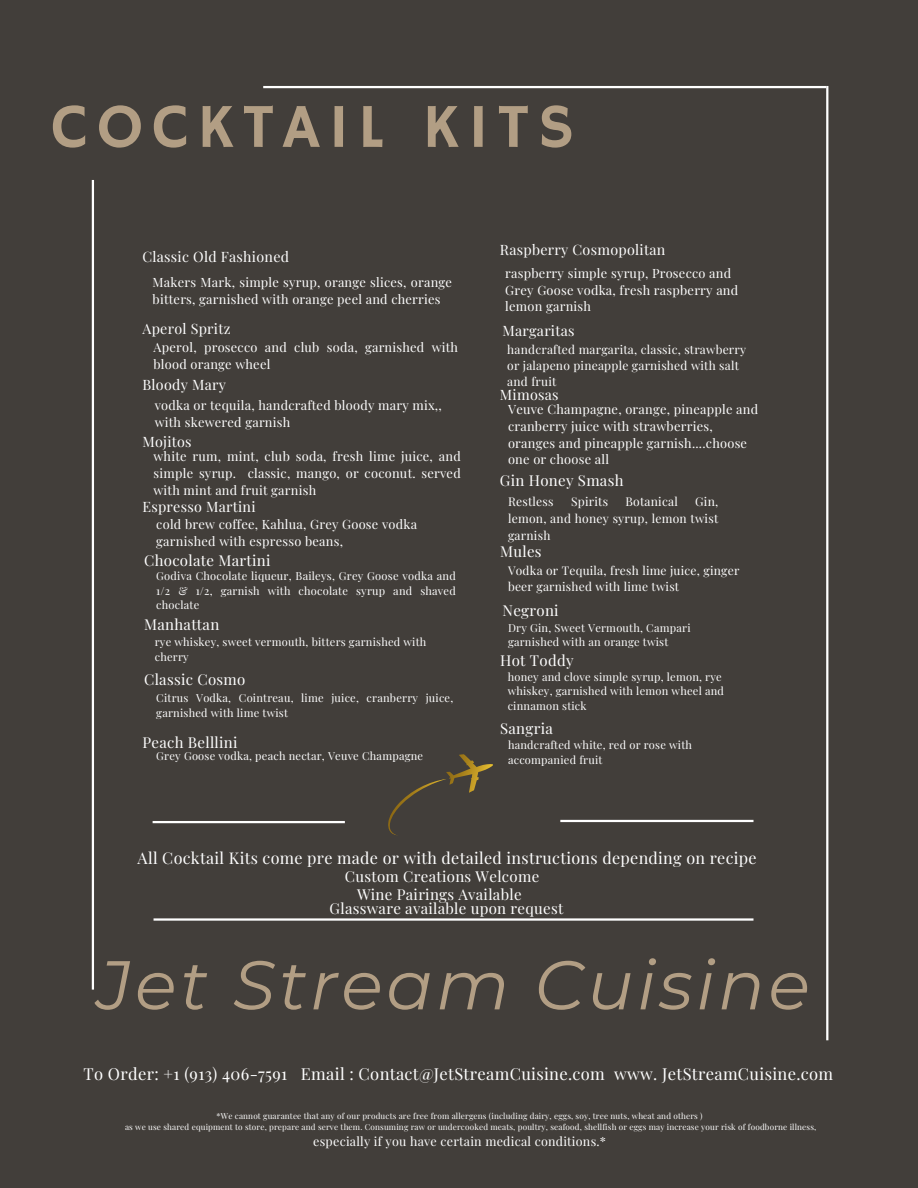
<style>
.page{position:relative;width:918px;height:1188px;background:#423e3a}
.page>*{position:absolute;margin:0;border:0;box-sizing:border-box;transform-origin:0 0}
.t1{font:italic 68.85px "Montserrat";letter-spacing:.05em;color:#b29e84}
.t2{font:62.7px "Hammersmith One";letter-spacing:.14em;color:#b29e84}
.t3{font:16.5px "Playfair Display";letter-spacing:.02em;color:#fff}
.t4{font:16.05px "Playfair Display";letter-spacing:.02em;color:#fff}
.t5{font:15px "Playfair Display";letter-spacing:.02em;color:#fff}
.t6{font:14.25px "Playfair Display";letter-spacing:.02em;color:#fff}
.t7{font:12.75px/16.8px "Playfair Display";letter-spacing:.02em;color:#fff}
.t8{font:12.45px "Playfair Display";letter-spacing:.02em;color:#fff}
.t9{font:12.15px/16.8px "Playfair Display";letter-spacing:.02em;color:#fff;text-align:justify}
.t10{font:12px/15.8px "Playfair Display";letter-spacing:.02em;color:#fff}
.t11{font:11.1px/14.7px "Playfair Display";letter-spacing:.02em;color:#fff}
.t12{font:8.25px "Playfair Display";letter-spacing:.02em;color:#fff}
</style>
<div class="page">
<hr style="left:263px;top:86px;width:563px;height:2px;background:#fff">
<hr style="left:92px;top:180px;width:2px;height:810px;background:#fff">
<hr style="left:153px;top:821px;width:192px;height:2px;background:#fff">
<hr style="left:560px;top:820px;width:194px;height:2px;background:#fff">
<hr style="left:154px;top:918px;width:600px;height:3px;background:#fff">
<hr style="left:826px;top:86px;width:2px;height:954px;background:#fff">
<svg style="left:388px;top:754px;width:105px;height:82px"></svg>
<h4 class="t2" style="left:51px;top:90px;width:525px">COCKTAIL KITS</h4>
<h1 class="t6" style="left:142px;top:247px;width:148px">Classic Old Fashioned</h1>
<h4 class="t6" style="left:500px;top:240px;width:167px">Raspberry Cosmopolitan</h4>
<h5 class="t7" style="left:153px;top:273px;width:301px">Makers Mark, simple syrup, orange slices, orange bitters, garnished with orange peel and cherries</h5>
<h4 class="t7" style="left:505px;top:264px;width:234px">raspberry simple syrup, Prosecco and<br>Grey Goose vodka, fresh raspberry and lemon garnish</h4>
<h4 class="t7" style="left:154px;top:338px;width:306px">Aperol, prosecco and club soda, garnished with blood orange wheel</h4>
<h5 class="t10" style="left:507px;top:342px;width:240px">handcrafted margarita, classic, strawberry or jalapeno pineapple garnished with salt and fruit</h5>
<h5 class="t7" style="left:155px;top:397px;width:289px">vodka or tequila, handcrafted bloody mary mix,, with skewered garnish</h5>
<h4 class="t6" style="left:142px;top:319px;width:90px">Aperol Spritz</h4>
<h5 class="t6" style="left:502px;top:321px;width:74px">Margaritas</h5>
<h5 class="t6" style="left:142px;top:375px;width:85px">Bloody Mary</h5>
<h4 class="t6" style="left:500px;top:385px;width:60px">Mimosas</h4>
<h5 class="t7" style="left:508px;top:400px;width:252px">Veuve Champagne, orange, pineapple and cranberry juice with strawberries, oranges and pineapple garnish....choose</h5>
<h5 class="t6" style="left:142px;top:432px;width:51px">Mojitos</h5>
<h3 class="t7" style="left:154px;top:447px;width:309px">white rum, mint, club soda, fresh lime juice, and</h3>
<h5 class="t7" style="left:508px;top:451px;width:103px">one or choose all</h5>
<h3 class="t7" style="left:154px;top:464px;width:309px">simple syrup. classic, mango, or coconut. served with mint and fruit garnish</h3>
<h5 class="t5" style="left:500px;top:470px;width:125px">Gin Honey Smash</h5>
<h3 class="t9" style="left:508px;top:492px;width:47px">Restless</h3>
<h3 class="t9" style="left:571px;top:492px;width:39px">Spirits</h3>
<h3 class="t9" style="left:625px;top:492px;width:54px">Botanical</h3>
<h3 class="t9" style="left:508px;top:492px;width:212px;text-indent:187px">Gin, lemon, and honey syrup, lemon twist garnish</h3>
<h4 class="t6" style="left:142px;top:497px;width:115px">Espresso Martini</h4>
<h4 class="t7" style="left:156px;top:516px;width:262px">cold brew coffee, Kahlua, Grey Goose vodka garnished with espresso beans,</h4>
<h3 class="t5" style="left:500px;top:540px;width:43px">Mules</h3>
<h6 class="t10" style="left:508px;top:562px;width:233px">Vodka or Tequila, fresh lime juice, ginger beer garnished with lime twist</h6>
<h3 class="t5" style="left:144px;top:550px;width:128px">Chocolate Martini</h3>
<p class="t11" style="left:156px;top:568px;width:301px;text-align:justify">Godiva Chocolate liqueur, Baileys, Grey Goose vodka and 1/2 &amp; 1/2, garnish with chocolate syrup and shaved choclate</p>
<h6 class="t5" style="left:144px;top:614px;width:77px">Manhattan</h6>
<h6 class="t11" style="left:155px;top:634px;width:273px">rye whiskey, sweet vermouth, bitters garnished with cherry</h6>
<h3 class="t5" style="left:144px;top:669px;width:103px">Classic Cosmo</h3>
<h3 class="t11" style="left:156px;top:690px;width:298px">Citrus Vodka, Cointreau, lime juice, cranberry juice, garnished with lime twist</h3>
<h3 class="t5" style="left:142px;top:732px;width:97px">Peach Belllini</h3>
<h3 class="t11" style="left:156px;top:748px;width:268px">Grey Goose vodka, peach nectar, Veuve Champagne</h3>
<h6 class="t5" style="left:503px;top:600px;width:58px">Negroni</h6>
<h3 class="t11" style="left:508px;top:620px;width:184px">Dry Gin, Sweet Vermouth, Campari garnished with an orange twist</h3>
<h6 class="t5" style="left:500px;top:650px;width:75px">Hot Toddy</h6>
<h3 class="t11" style="left:508px;top:669px;width:218px">honey and clove simple syrup, lemon, rye whiskey, garnished with lemon wheel and cinnamon stick</h3>
<h6 class="t5" style="left:500px;top:717px;width:54px">Sangria</h6>
<h3 class="t11" style="left:508px;top:737px;width:185px">handcrafted white, red or rose with accompanied fruit</h3>
<h3 class="t4" style="left:138px;top:847px;width:621px">All Cocktail Kits come pre made or with detailed instructions depending on recipe</h3>
<p class="t5" style="left:357px;top:883px;width:166px">Wine Pairings Available</p>
<h3 class="t5" style="left:345px;top:866px;width:196px">Custom Creations Welcome</h3>
<h2 class="t5" style="left:330px;top:898px;width:235px">Glassware available upon request</h2>
<h5 class="t1" style="left:97px;top:943px;width:715px">Jet Stream Cuisine</h5>
<p class="t3" style="left:84px;top:1062px;width:751px">To Order: +1 (913) 406-7591 Email : Contact@JetStreamCuisine.com www. JetStreamCuisine.com</p>
<h5 class="t12" style="left:217px;top:1110px;width:488px">*We cannot guarantee that any of our products are free from allergens (including dairy, eggs, soy, tree nuts, wheat and others )</h5>
<h6 class="t12" style="left:125px;top:1122px;width:693px">as we use shared equipment to store, prepare and serve them. Consuming raw or undercooked meats, poultry, seafood, shellfish or eggs may increase your risk of foodborne illness,</h6>
<h3 class="t8" style="left:313px;top:1133px;width:294px">especially if you have certain medical conditions.*</h3>
</div>
